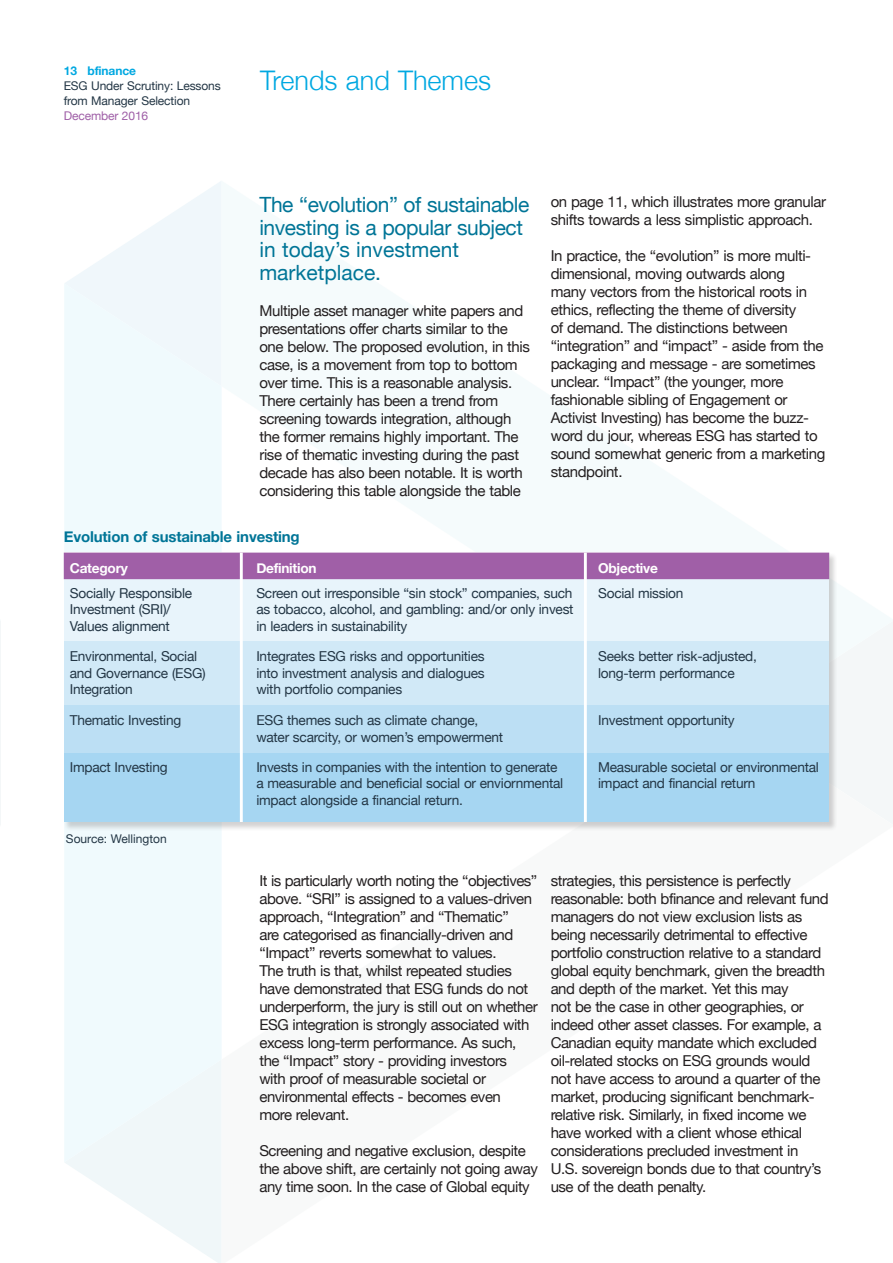
<style>
.page{position:relative;width:893px;height:1263px;background:#fff}
.page>*{position:absolute;margin:0;border:0;box-sizing:border-box;transform-origin:0 0}
.t1{font:300 27px "Helvetica Neue";color:#00a8e1}
.t2{font:21px/22.5px "Helvetica Neue";letter-spacing:-.02em;color:#007597}
.t3{font:15px/18px "Helvetica Neue";letter-spacing:-.03em;color:#231f20}
.t4{font:700 15px "Helvetica Neue";letter-spacing:-.01em;color:#007597}
.t5{font:13.65px/16.4px "Helvetica Neue";letter-spacing:-.02em;color:#233645}
.t6{font:700 13.65px "Helvetica Neue";letter-spacing:-.02em;color:#fff}
.t7{font:12px/15px "Helvetica Neue";letter-spacing:-.01em;color:#233645}
.t8{font:12px "Helvetica Neue";letter-spacing:-.01em;color:#9f5fa7}
.t9{font:700 12px "Helvetica Neue";letter-spacing:-.01em;color:#00a8e1}
</style>
<div class="page">
<svg style="left:0;top:621px;width:1px;height:204px"></svg>
<svg style="left:65px;top:1162px;width:156px;height:101px"></svg>
<svg style="left:66px;top:181px;width:155px;height:102px"></svg>
<div style="left:837px;top:622px;width:56px;height:101px;background:#f4f7f8"></div>
<div style="left:64px;top:283px;width:157px;height:879px;background:#f0fafd"></div>
<div style="left:837px;top:723px;width:56px;height:101px;background:#f4f7f8"></div>
<div style="left:64px;top:552px;width:773px;height:279px;background:#231f20;opacity:.2"></div>
<div style="left:64px;top:579px;width:764px;height:62px;background:#e8f4fb"></div>
<div style="left:64px;top:641px;width:764px;height:65px;background:#d1e9f7"></div>
<div style="left:64px;top:705px;width:764px;height:48px;background:#bcdff4"></div>
<div style="left:64px;top:753px;width:764px;height:69px;background:#a6d6f2"></div>
<div style="left:64px;top:553px;width:765px;height:26px;background:#a05fa7"></div>
<hr style="left:240px;top:553px;width:3px;height:269px;background:#fff">
<hr style="left:584px;top:553px;width:3px;height:269px;background:#fff">
<p class="t9" style="left:64px;top:62px;width:74px">13 bfinance</p>
<p class="t7" style="left:64px;top:79px;width:159px">ESG Under Scrutiny: Lessons from Manager Selection</p>
<p class="t8" style="left:64px;top:108px;width:86px">December 2016</p>
<h1 class="t1" style="left:260px;top:58px;width:233px">Trends and Themes</h1>
<h2 class="t2" style="left:259px;top:195px;width:272px">The “evolution” of sustainable investing is a popular subject in today’s investment marketplace.</h2>
<p class="t3" style="left:259px;top:302px;width:272px">Multiple asset manager white papers and presentations offer charts similar to the one below. The proposed evolution, in this case, is a movement from top to bottom over time. This is a reasonable analysis.<br>There certainly has been a trend from screening towards integration, although the former remains highly important. The rise of thematic investing during the past decade has also been notable. It is worth considering this table alongside the table</p>
<p class="t3" style="left:551px;top:193px;width:277px">on page 11, which illustrates more granular shifts towards a less simplistic approach.</p>
<p class="t3" style="left:551px;top:247px;width:276px">In practice, the “evolution” is more multi&shy;dimensional, moving outwards along<br>many vectors from the historical roots in ethics, reflecting the theme of diversity<br>of demand. The distinctions between “integration” and “impact” - aside from the packaging and message - are sometimes unclear. “Impact” (the younger, more fashionable sibling of Engagement or Activist Investing) has become the buzz&shy;word du jour, whereas ESG has started to sound somewhat generic from a marketing standpoint.</p>
<p class="t4" style="left:64px;top:525px;width:237px">Evolution of sustainable investing</p>
<p class="t6" style="left:70px;top:557px;width:60px">Category</p>
<p class="t6" style="left:256px;top:557px;width:62px">Definition</p>
<p class="t6" style="left:598px;top:557px;width:61px">Objective</p>
<p class="t5" style="left:70px;top:585px;width:124px">Socially Responsible<br>Investment (SRI)/<br>Values alignment</p>
<p class="t5" style="left:256px;top:585px;width:319px;text-align:justify">Screen out irresponsible “sin stock” companies, such as tobacco, alcohol, and gambling: and/or only invest in leaders in sustainability</p>
<p class="t5" style="left:598px;top:585px;width:87px">Social mission</p>
<p class="t5" style="left:70px;top:649px;width:137px">Environmental, Social and Governance (ESG)<br>Integration</p>
<p class="t5" style="left:256px;top:649px;width:230px;text-align:justify">Integrates ESG risks and opportunities into investment analysis and dialogues with portfolio companies</p>
<p class="t5" style="left:598px;top:649px;width:160px">Seeks better risk-adjusted, long-term performance</p>
<p class="t5" style="left:70px;top:713px;width:113px">Thematic Investing</p>
<p class="t5" style="left:256px;top:713px;width:248px">ESG themes such as climate change, water scarcity, or women’s empowerment</p>
<p class="t5" style="left:598px;top:713px;width:138px">Investment opportunity</p>
<p class="t5" style="left:70px;top:760px;width:99px">Impact Investing</p>
<p class="t5" style="left:256px;top:760px;width:308px">Invests in companies with the intention to generate a measurable and beneficial social or enviornmental impact alongside a financial return.</p>
<p class="t5" style="left:598px;top:760px;width:222px">Measurable societal or environmental impact and financial return</p>
<p class="t7" style="left:66px;top:832px;width:102px">Source: Wellington</p>
<p class="t3" style="left:259px;top:872px;width:280px">It is particularly worth noting the “objectives” above. “SRI” is assigned to a values-driven approach, “Integration” and “Thematic”<br>are categorised as financially-driven and “Impact” reverts somewhat to values.<br>The truth is that, whilst repeated studies have demonstrated that ESG funds do not underperform, the jury is still out on whether ESG integration is strongly associated with excess long-term performance. As such, the “Impact” story - providing investors<br>with proof of measurable societal or environmental effects - becomes even<br>more relevant.</p>
<p class="t3" style="left:259px;top:1142px;width:280px">Screening and negative exclusion, despite the above shift, are certainly not going away any time soon. In the case of Global equity</p>
<p class="t3" style="left:551px;top:872px;width:280px">strategies, this persistence is perfectly reasonable: both bfinance and relevant fund managers do not view exclusion lists as being necessarily detrimental to effective portfolio construction relative to a standard global equity benchmark, given the breadth and depth of the market. Yet this may<br>not be the case in other geographies, or indeed other asset classes. For example, a Canadian equity mandate which excluded oil-related stocks on ESG grounds would not have access to around a quarter of the market, producing significant benchmark&shy;relative risk. Similarly, in fixed income we have worked with a client whose ethical considerations precluded investment in U.S. sovereign bonds due to that country’s use of the death penalty.</p>
</div>
